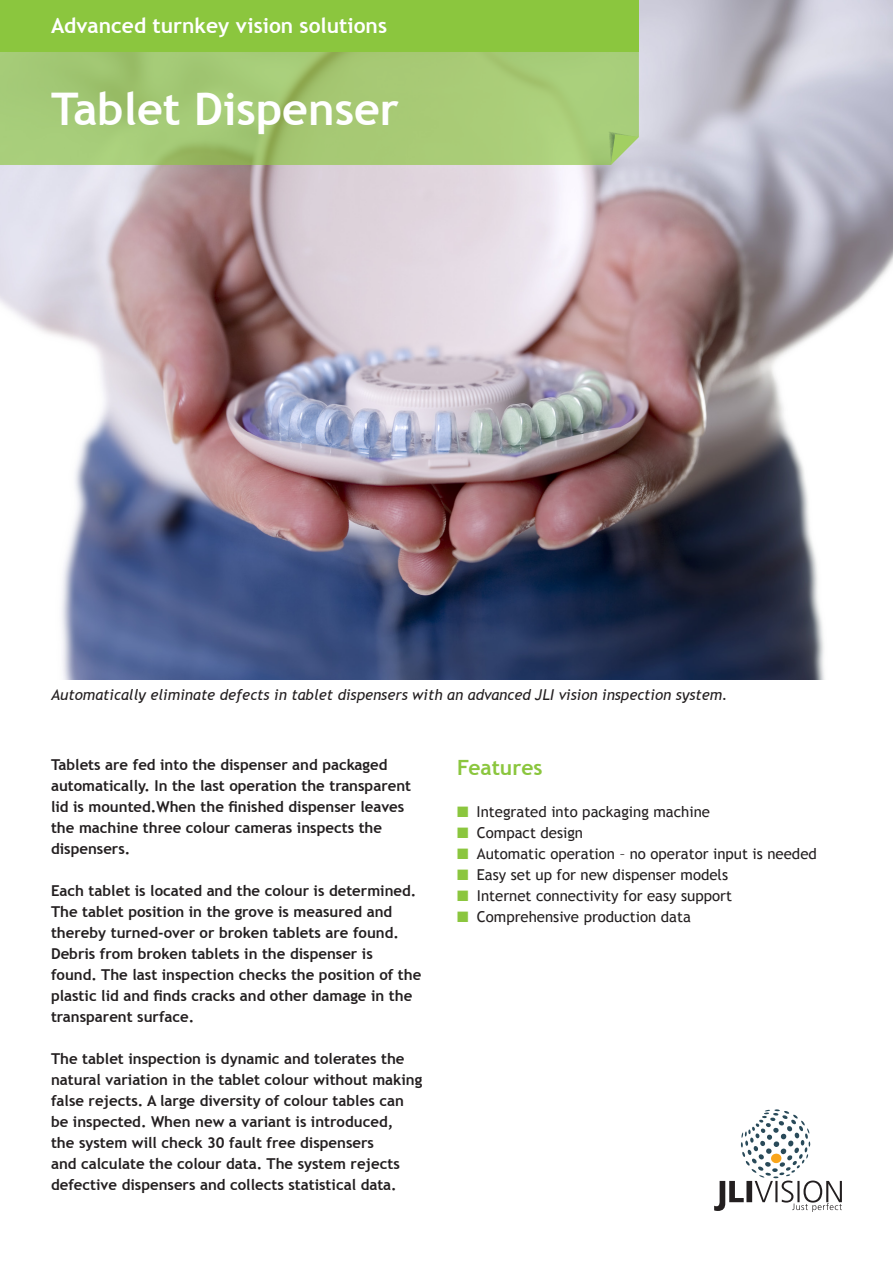
<style>
.page{position:relative;width:893px;height:1263px;background:#fff}
.page>*{position:absolute;margin:0;border:0;box-sizing:border-box;transform-origin:0 0}
.t1{font:700 45px "Trebuchet MS";color:#fff}
.t2{font:700 21px "Trebuchet MS";color:#fff}
.t3{font:700 21px "Trebuchet MS";color:#8bc63e}
.t4{font:700 15px/21px "Trebuchet MS";color:#231f20}
.t5{font:15px "Trebuchet MS";color:#231f20}
.t6{font:italic 15px "Trebuchet MS";color:#231f20}
.s1{color:#8bc63e}
</style>
<div class="page">
<img style="left:0;top:0;width:893px;height:679px">
<svg style="left:0;top:51px;width:639px;height:114px;fill:#a7ca76"></svg>
<div style="left:0;top:0;width:639px;height:51px;background:#8bc63e"></div>
<svg style="left:608px;top:131px;width:31px;height:34px"></svg>
<svg style="left:714px;top:1109px;width:128px;height:103px"></svg>
<p class="t2" style="left:51px;top:13px;width:338px">Advanced turnkey vision solutions</p>
<p class="t1" style="left:51px;top:80px;width:350px">Tablet Dispenser</p>
<p class="t6" style="left:51px;top:685px;width:678px">Automatically eliminate defects in tablet dispensers with an advanced JLI vision inspection system.</p>
<p class="t4" style="left:51px;top:754px;width:362px">Tablets are fed into the dispenser and packaged automatically. In the last operation the transparent lid is mounted.When the finished dispenser leaves the machine three colour cameras inspects the dispensers.</p>
<p class="t4" style="left:51px;top:880px;width:372px">Each tablet is located and the colour is determined.<br>The tablet position in the grove is measured and thereby turned-over or broken tablets are found.<br>Debris from broken tablets in the dispenser is found. The last inspection checks the position of the plastic lid and finds cracks and other damage in the transparent surface.</p>
<p class="t4" style="left:51px;top:1048px;width:373px">The tablet inspection is dynamic and tolerates the natural variation in the tablet colour without making false rejects. A large diversity of colour tables can be inspected. When new a variant is introduced,<br>the system will check 30 fault free dispensers<br>and calculate the colour data. The system rejects defective dispensers and collects statistical data.</p>
<p class="t3" style="left:457px;top:754px;width:87px">Features</p>
<p class="t5" style="left:457px;top:802px;width:254px"><span class="s1">■</span> Integrated into packaging machine</p>
<p class="t5" style="left:457px;top:823px;width:127px"><span class="s1">■</span> Compact design</p>
<p class="t5" style="left:457px;top:844px;width:361px"><span class="s1">■</span> Automatic operation – no operator input is needed</p>
<p class="t5" style="left:457px;top:865px;width:272px"><span class="s1">■</span> Easy set up for new dispenser models</p>
<p class="t5" style="left:457px;top:886px;width:276px"><span class="s1">■</span> Internet connectivity for easy support</p>
<p class="t5" style="left:457px;top:907px;width:235px"><span class="s1">■</span> Comprehensive production data</p>
</div>
